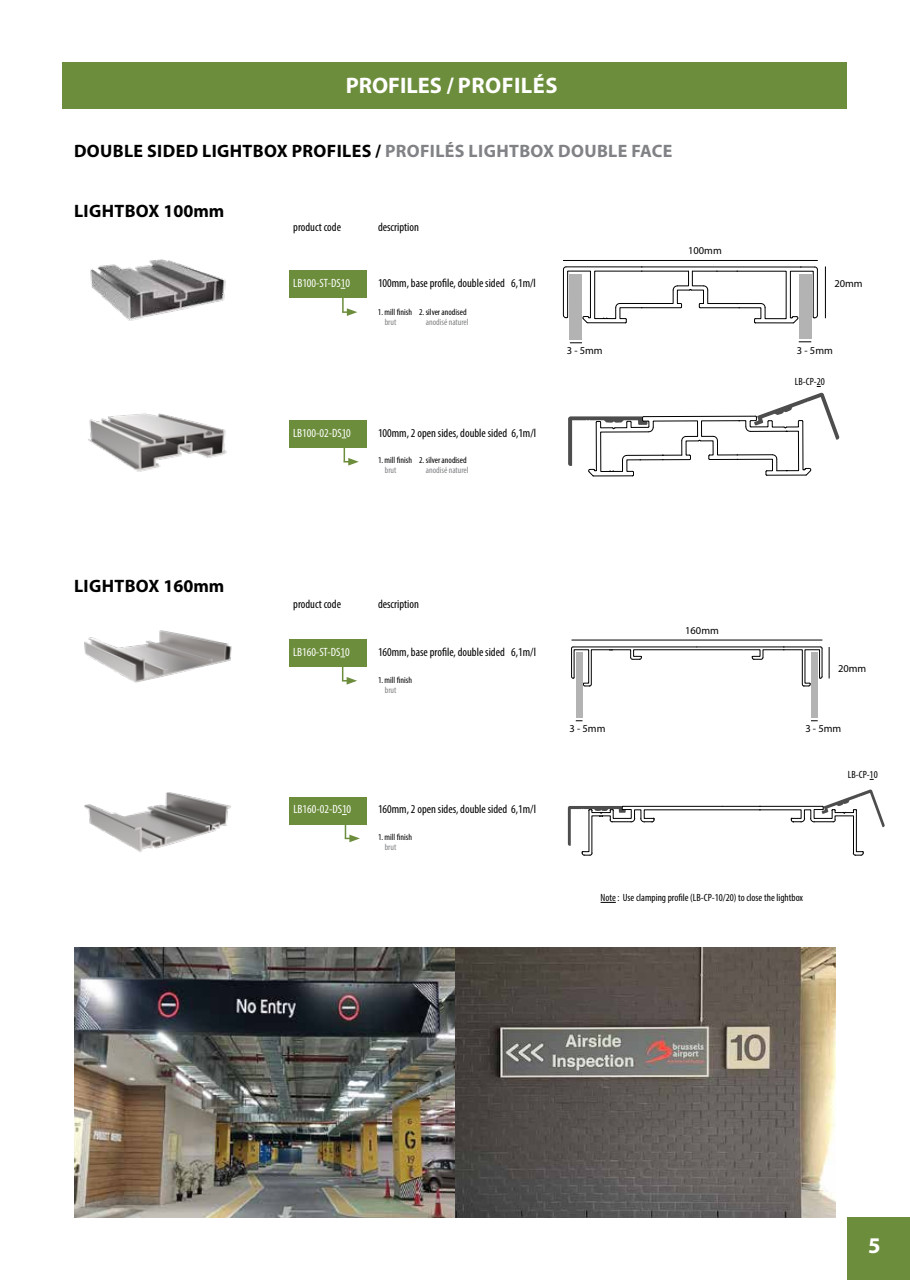
<style>
.page{position:relative;width:910px;height:1280px;background:#fff}
.page>*{position:absolute;margin:0;border:0;box-sizing:border-box;transform-origin:0 0}
.t1{font:700 22.5px "Myriad Pro";letter-spacing:.01em;color:#fff}
.t2{font:700 18px "Myriad Pro";letter-spacing:.02em;color:#000}
.t3{font:condensed 12px "Myriad Pro";color:#000}
.t4{font:condensed 12px "Myriad Pro";color:#fff}
.t5{font:condensed 10.5px "Myriad Pro";color:#000}
.t6{font:10.5px "Myriad Pro";color:#000}
.t7{font:condensed 9px "Myriad Pro";color:#000}
.t8{font:condensed 9px "Myriad Pro";color:#808285}
.s1{color:#808285}
</style>
<div class="page">
<div style="left:63px;top:63px;width:784px;height:46px;background:#6c8d3b"></div>
<img style="left:84px;top:630px;width:148px;height:53px">
<img style="left:84px;top:792px;width:147px;height:61px">
<div style="left:289px;top:639px;width:78px;height:28px;background:#6c8d3b"></div>
<svg style="left:340px;top:657px;width:17px;height:28px"></svg>
<div style="left:289px;top:797px;width:78px;height:27px;background:#6c8d3b"></div>
<svg style="left:342px;top:814px;width:18px;height:28px"></svg>
<svg style="left:571px;top:646px;width:252px;height:41px"></svg>
<hr style="left:829px;top:647px;width:1px;height:31px;background:#000">
<img style="left:90px;top:259px;width:136px;height:62px">
<img style="left:88px;top:413px;width:139px;height:59px">
<div style="left:289px;top:270px;width:78px;height:28px;background:#6c8d3b"></div>
<hr style="left:342px;top:292px;width:2px;height:20px;background:#6c8d3b">
<svg style="left:342px;top:308px;width:15px;height:8px"></svg>
<div style="left:289px;top:420px;width:78px;height:28px;background:#6c8d3b"></div>
<svg style="left:342px;top:438px;width:17px;height:28px"></svg>
<svg style="left:563px;top:266px;width:255px;height:58px"></svg>
<hr style="left:825px;top:266px;width:1px;height:52px;background:#000">
<hr style="left:563px;top:260px;width:255px;height:1px;background:#000">
<svg style="left:570px;top:342px;width:12px;height:1px"></svg>
<svg style="left:799px;top:341px;width:12px;height:1px"></svg>
<div style="left:570px;top:274px;width:12px;height:66px;background:#b3b3b3"></div>
<div style="left:799px;top:274px;width:12px;height:65px;background:#b3b3b3"></div>
<div style="left:576px;top:652px;width:6px;height:65px;background:#b3b3b3"></div>
<div style="left:811px;top:652px;width:7px;height:65px;background:#b3b3b3"></div>
<hr style="left:571px;top:640px;width:251px;height:1px;background:#000">
<svg style="left:568px;top:393px;width:271px;height:84px"></svg>
<svg style="left:568px;top:789px;width:317px;height:67px"></svg>
<svg style="left:601px;top:902px;width:15px;height:1px"></svg>
<div style="left:847px;top:1217px;width:63px;height:63px;background:#6c8d3b"></div>
<img style="left:74px;top:947px;width:762px;height:270px">
<h1 class="t1" style="left:346px;top:71px;width:213px">PROFILES / PROFILÉS</h1>
<h2 class="t2" style="left:74px;top:139px;width:600px">DOUBLE SIDED LIGHTBOX PROFILES / <span class="s1">PROFILÉS LIGHTBOX DOUBLE FACE</span></h2>
<h2 class="t2" style="left:74px;top:199px;width:152px">LIGHTBOX 100mm</h2>
<h2 class="t2" style="left:74px;top:574px;width:152px">LIGHTBOX 160mm</h2>
<p class="t3" style="left:293px;top:220px;width:49px">product code</p>
<p class="t3" style="left:378px;top:220px;width:42px">description</p>
<p class="t4" style="left:293px;top:276px;width:58px">LB100-ST-DS10</p>
<p class="t3" style="left:378px;top:276px;width:159px">100mm, base profile, double sided 6,1m/l</p>
<p class="t7" style="left:378px;top:306px;width:90px">1. mill finish 2. silver anodised</p>
<p class="t8" style="left:385px;top:317px;width:13px">brut</p>
<p class="t8" style="left:426px;top:317px;width:44px">anodisé naturel</p>
<p class="t4" style="left:293px;top:425px;width:59px">LB100-02-DS10</p>
<p class="t3" style="left:378px;top:426px;width:160px">100mm, 2 open sides, double sided 6,1m/l</p>
<p class="t7" style="left:378px;top:454px;width:90px">1. mill finish 2. silver anodised</p>
<p class="t8" style="left:385px;top:465px;width:13px">brut</p>
<p class="t8" style="left:426px;top:465px;width:44px">anodisé naturel</p>
<p class="t6" style="left:688px;top:244px;width:35px">100mm</p>
<p class="t6" style="left:834px;top:277px;width:30px">20mm</p>
<p class="t6" style="left:567px;top:344px;width:37px">3 - 5mm</p>
<p class="t6" style="left:797px;top:344px;width:37px">3 - 5mm</p>
<p class="t5" style="left:795px;top:376px;width:31px">LB-CP-20</p>
<p class="t3" style="left:293px;top:597px;width:49px">product code</p>
<p class="t3" style="left:378px;top:597px;width:42px">description</p>
<p class="t4" style="left:293px;top:644px;width:58px">LB160-ST-DS10</p>
<p class="t3" style="left:378px;top:644px;width:159px">160mm, base profile, double sided 6,1m/l</p>
<p class="t7" style="left:378px;top:675px;width:36px">1. mill finish</p>
<p class="t8" style="left:385px;top:685px;width:13px">brut</p>
<p class="t4" style="left:293px;top:802px;width:59px">LB160-02-DS10</p>
<p class="t3" style="left:378px;top:802px;width:159px">160mm, 2 open sides, double sided 6,1m/l</p>
<p class="t7" style="left:378px;top:831px;width:36px">1. mill finish</p>
<p class="t8" style="left:385px;top:841px;width:13px">brut</p>
<p class="t6" style="left:685px;top:624px;width:35px">160mm</p>
<p class="t6" style="left:838px;top:662px;width:30px">20mm</p>
<p class="t6" style="left:569px;top:722px;width:37px">3 - 5mm</p>
<p class="t6" style="left:805px;top:722px;width:37px">3 - 5mm</p>
<p class="t5" style="left:848px;top:768px;width:31px">LB-CP-10</p>
<p class="t5" style="left:601px;top:891px;width:204px">Note : Use clamping profile (LB-CP-10/20) to close the lightbox</p>
<h1 class="t1" style="left:868px;top:1231px;width:14px">5</h1>
</div>
